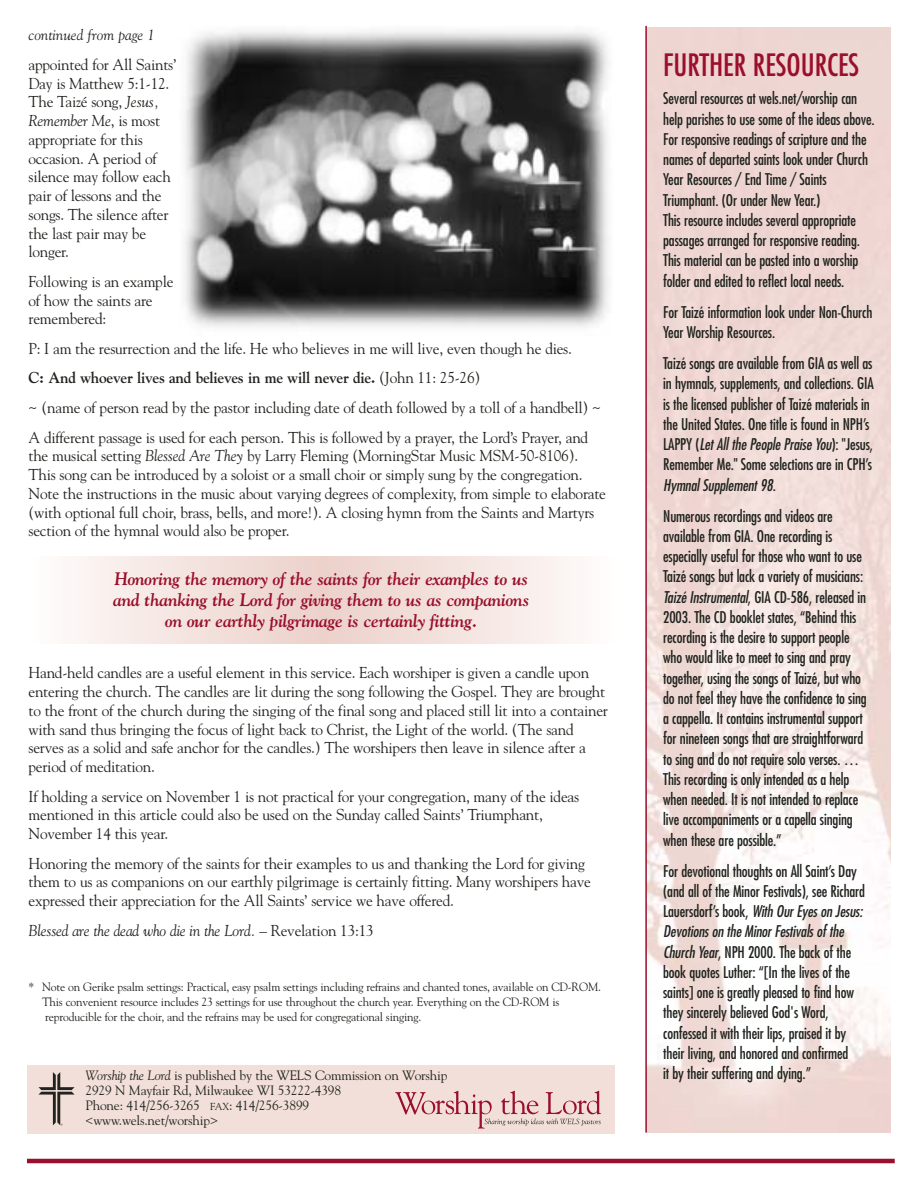
<style>
.page{position:relative;width:918px;height:1188px;background:#fff}
.page>*{position:absolute;margin:0;border:0;box-sizing:border-box;transform-origin:0 0}
.t1{font:condensed 30px "Futura";color:#9a0f2b}
.t2{font:italic 700 18px/21px "Goudy";letter-spacing:-.015em;color:#9a0f2b;text-align:center}
.t3{font:15.75px/18.8px "Goudy";letter-spacing:-.015em;color:#20231e}
.t4{font:condensed 15.75px/20.2px "Futura";letter-spacing:-.01em;color:#20231e}
.t5{font:italic 15.75px "Goudy";letter-spacing:-.015em;color:#20231e}
.t6{font:italic 15px "Goudy";color:#20231e}
.t7{font:13.5px/15px "Goudy";letter-spacing:-.015em;color:#20231e}
.t8{font:12px/15px "Goudy";letter-spacing:-.015em;color:#20231e}
.s1{font-style:italic}
.s2{font-weight:700}
.s3{font-style:normal}
.s4{font-size:10.2px}
</style>
<div class="page">
<hr style="left:27px;top:1159px;width:868px;height:4px;background:#9a0f2b">
<svg style="left:72px;top:557px;width:503px;height:86px;background:#f3e2de"></svg>
<div style="left:27px;top:1066px;width:587px;height:68px;background:#f2dfd9"></div>
<svg style="left:395px;top:1091px;width:206px;height:38px"></svg>
<svg style="left:38px;top:1072px;width:37px;height:53px"></svg>
<img style="left:647px;top:27px;width:244px;height:1106px">
<hr style="left:645px;top:26px;width:2px;height:1107px;background:#9a0f2b">
<img style="left:185px;top:31px;width:424px;height:296px">
<p class="t6" style="left:28px;top:28px;width:128px">continued from page 1</p>
<p class="t3" style="left:28px;top:56px;width:149px">appointed for All Saints’<br>Day is Matthew 5:1-12.<br>The Taizé song, <span class="s1">Jesus,<br>Remember Me</span>, is most appropriate for this occasion. A period of silence may follow each pair of lessons and the songs. The silence after the last pair may be longer.</p>
<p class="t3" style="left:28px;top:273px;width:147px">Following is an example of how the saints are remembered:</p>
<p class="t3" style="left:28px;top:335px;width:574px;line-height:29.5px">P: I am the resurrection and the life. He who believes in me will live, even though he dies.<br><span class="s2">C: And whoever lives and believes in me will never die.</span> (John 11: 25-26)<br>~ (name of person read by the pastor including date of death followed by a toll of a handbell) ~ A different passage is used for each person. This is followed by a prayer, the Lord’s Prayer, and</p>
<p class="t3" style="left:28px;top:448px;width:579px">the musical setting <span class="s1">Blessed Are They</span> by Larry Fleming (MorningStar Music MSM-50-8106).<br>This song can be introduced by a soloist or a small choir or simply sung by the congregation.<br>Note the instructions in the music about varying degrees of complexity, from simple to elaborate (with optional full choir, brass, bells, and more!). A closing hymn from the Saints and Martyrs section of the hymnal would also be proper.</p>
<p class="t2" style="left:113px;top:570px;width:418px">Honoring the memory of the saints for their examples to us and thanking the Lord for giving them to us as companions on our earthly pilgrimage is certainly fitting.</p>
<p class="t3" style="left:29px;top:665px;width:581px">Hand-held candles are a useful element in this service. Each worshiper is given a candle upon entering the church. The candles are lit during the song following the Gospel. They are brought to the front of the church during the singing of the final song and placed still lit into a container with sand thus bringing the focus of light back to Christ, the Light of the world. (The sand serves as a solid and safe anchor for the candles.) The worshipers then leave in silence after a period of meditation.</p>
<p class="t3" style="left:29px;top:788px;width:552px">If holding a service on November 1 is not practical for your congregation, many of the ideas mentioned in this article could also be used on the Sunday called Saints’ Triumphant,<br>November 14 this year.</p>
<p class="t3" style="left:29px;top:855px;width:564px">Honoring the memory of the saints for their examples to us and thanking the Lord for giving them to us as companions on our earthly pilgrimage is certainly fitting. Many worshipers have expressed their appreciation for the All Saints’ service we have offered.</p>
<p class="t5" style="left:28px;top:924px;width:347px">Blessed are the dead who die in the Lord. – <span class="s3">Revelation 13:13</span></p>
<p class="t8" style="left:42px;top:980px;width:561px;text-indent:-14px">* Note on Gerike psalm settings: Practical, easy psalm settings including refrains and chanted tones, available on CD-ROM.<br>This convenient resource includes 23 settings for use throughout the church year. Everything on the CD-ROM is reproducible for the choir, and the refrains may be used for congregational singing.</p>
<p class="t7" style="left:85px;top:1069px;width:363px"><span class="s1">Worship the Lord</span> is published by the WELS Commission on Worship 2929 N Mayfair Rd, Milwaukee WI 53222-4398<br>Phone: 414/256-3265 <span class="s4">FAX</span>: 414/256-3899<br>&lt;www.wels.net/worship&gt;</p>
<h1 class="t1" style="left:663px;top:51px;width:198px">FURTHER RESOURCES</h1>
<p class="t4" style="left:663px;top:90px;width:213px">Several resources at wels.net/worship can help parishes to use some of the ideas above.<br>For responsive readings of scripture and the names of departed saints look under Church Year Resources / End Time / Saints Triumphant. (Or under New Year.)<br>This resource includes several appropriate passages arranged for responsive reading.<br>This material can be pasted into a worship folder and edited to reflect local needs.</p>
<p class="t4" style="left:663px;top:303px;width:211px">For Taizé information look under Non-Church<br>Year Worship Resources.</p>
<p class="t4" style="left:663px;top:354px;width:212px">Taizé songs are available from GIA as well as in hymnals, supplements, and collections. GIA is the licensed publisher of Taizé materials in the United States. One title is found in NPH’s LAPPY (<span class="s1">Let All the People Praise You</span>): "Jesus, Remember Me." Some selections are in CPH’s <span class="s1">Hymnal Supplement 98</span>.</p>
<p class="t4" style="left:663px;top:507px;width:205px">Numerous recordings and videos are available from GIA. One recording is especially useful for those who want to use Taizé songs but lack a variety of musicians:<br><span class="s1">Taizé Instrumental</span>, GIA CD-586, released in 2003. The CD booklet states, “Behind this recording is the desire to support people who would like to meet to sing and pray together, using the songs of Taizé, but who do not feel they have the confidence to sing a cappella. It contains instrumental support for nineteen songs that are straightforward to sing and do not require solo verses. … This recording is only intended as a help when needed. It is not intended to replace live accompaniments or a capella singing when these are possible.”</p>
<p class="t4" style="left:663px;top:862px;width:203px">For devotional thoughts on All Saint’s Day (and all of the Minor Festivals), see Richard Lauersdorf’s book, <span class="s1">With Our Eyes on Jesus:<br>Devotions on the Minor Festivals of the Church Year</span>, NPH 2000. The back of the book quotes Luther: “[In the lives of the saints] one is greatly pleased to find how they sincerely believed God's Word, confessed it with their lips, praised it by their living, and honored and confirmed<br>it by their suffering and dying.”</p>
</div>
